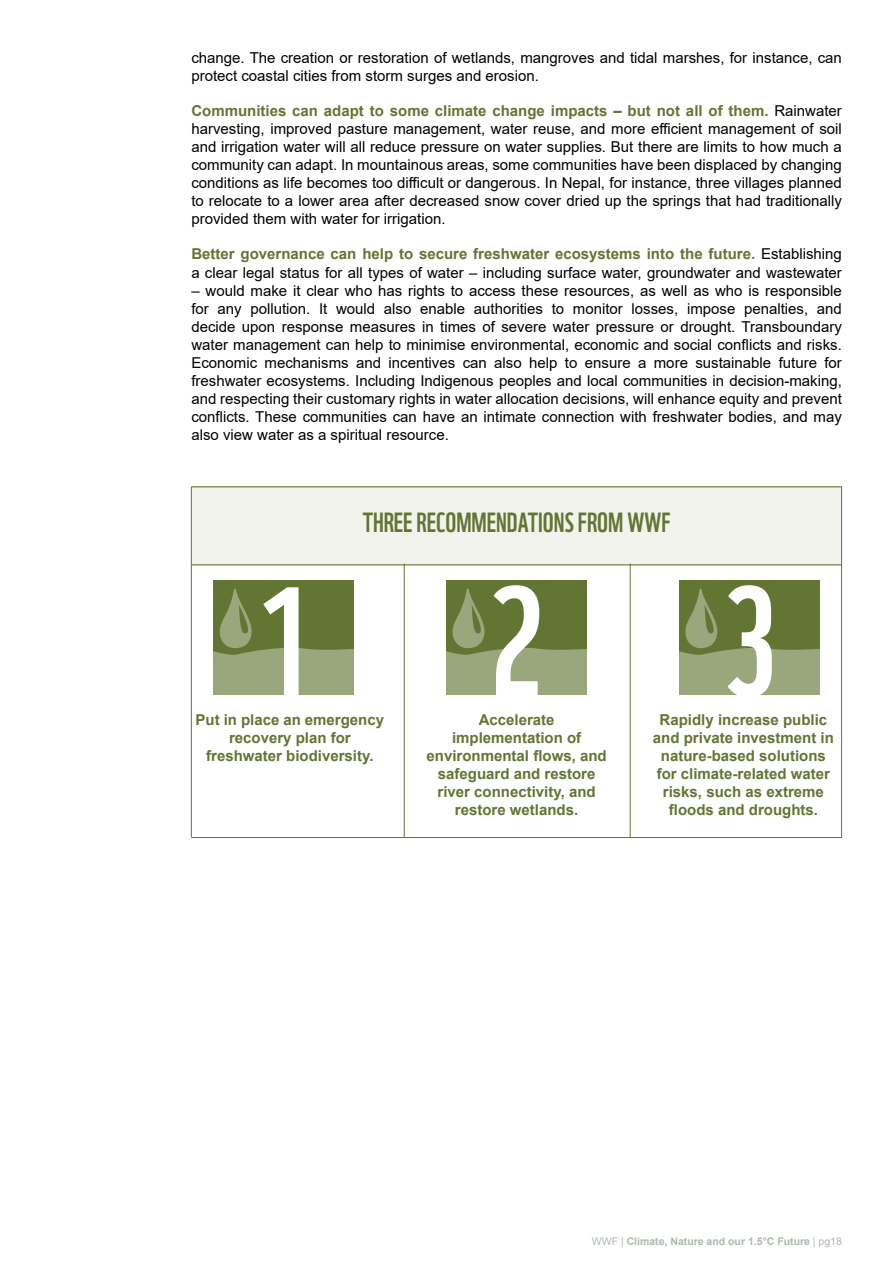
<style>
.page{position:relative;width:893px;height:1263px;background:#fff}
.page>*{position:absolute;margin:0;border:0;box-sizing:border-box;transform-origin:0 0}
.t1{font:150px "WWF";color:#fff}
.t2{font:27px "WWF";color:#647533}
.t3{font:15px/18px "Arial";color:#000}
.t4{font:700 15px/18px "Arial";color:#647533;text-align:center}
.t5{font:700 10.5px "Arial";color:#acb9ab}
.s1{font-weight:700;color:#647533}
.s2{font-weight:400}
</style>
<div class="page">
<div style="left:191px;top:487px;width:651px;height:78px;background:#f3f3ee"></div>
<hr style="left:191px;top:564px;width:651px;height:1px;background:#647533">
<hr style="left:191px;top:486px;width:651px;height:1px;background:#647533">
<div style="left:214px;top:580px;width:140px;height:115px;background:#637533"></div>
<svg style="left:214px;top:588px;width:140px;height:107px"></svg>
<div style="left:446px;top:580px;width:141px;height:115px;background:#637533"></div>
<svg style="left:446px;top:588px;width:141px;height:107px"></svg>
<div style="left:679px;top:580px;width:141px;height:115px;background:#637533"></div>
<svg style="left:679px;top:588px;width:141px;height:107px"></svg>
<hr style="left:404px;top:563px;width:1px;height:275px;background:#647533">
<hr style="left:630px;top:563px;width:1px;height:275px;background:#647533">
<hr style="left:191px;top:837px;width:651px;height:1px;background:#647533">
<hr style="left:191px;top:487px;width:1px;height:350px;background:#647533">
<hr style="left:841px;top:487px;width:1px;height:351px;background:#647533">
<p class="t3" style="left:191px;top:49px;width:652px">change. The creation or restoration of wetlands, mangroves and tidal marshes, for instance, can protect coastal cities from storm surges and erosion.</p>
<p class="t3" style="left:191px;top:102px;width:652px;text-align:justify"><span class="s1">Communities can adapt to some climate change impacts – but not all of them.</span> Rainwater harvesting, improved pasture management, water reuse, and more efficient management of soil and irrigation water will all reduce pressure on water supplies. But there are limits to how much a community can adapt. In mountainous areas, some communities have been displaced by changing conditions as life becomes too difficult or dangerous. In Nepal, for instance, three villages planned to relocate to a lower area after decreased snow cover dried up the springs that had traditionally provided them with water for irrigation.</p>
<p class="t3" style="left:191px;top:245px;width:652px"><span class="s1">Better governance can help to secure freshwater ecosystems into the future.</span> Establishing a clear legal status for all types of water – including surface water, groundwater and wastewater</p>
<p class="t3" style="left:191px;top:281px;width:652px;text-align:justify">– would make it clear who has rights to access these resources, as well as who is responsible for any pollution. It would also enable authorities to monitor losses, impose penalties, and decide upon response measures in times of severe water pressure or drought. Transboundary water management can help to minimise environmental, economic and social conflicts and risks.<br>Economic mechanisms and incentives can also help to ensure a more sustainable future for freshwater ecosystems. Including Indigenous peoples and local communities in decision-making, and respecting their customary rights in water allocation decisions, will enhance equity and prevent conflicts. These communities can have an intimate connection with freshwater bodies, and may also view water as a spiritual resource.</p>
<h2 class="t2" style="left:363px;top:501px;width:309px">THREE RECOMMENDATIONS FROM WWF</h2>
<h1 class="t1" style="left:256px;top:524px;width:523px">123</h1>
<p class="t4" style="left:196px;top:711px;width:190px">Put in place an emergency recovery plan for freshwater biodiversity.</p>
<p class="t4" style="left:427px;top:711px;width:182px">Accelerate implementation of environmental flows, and safeguard and restore river connectivity, and restore wetlands.</p>
<p class="t4" style="left:653px;top:711px;width:182px">Rapidly increase public and private investment in nature-based solutions for climate-related water risks, such as extreme floods and droughts.</p>
<p class="t5" style="left:592px;top:1234px;width:252px"><span class="s2">WWF |</span> Climate, Nature and our 1.5°C Future <span class="s2">| pg18</span></p>
</div>
